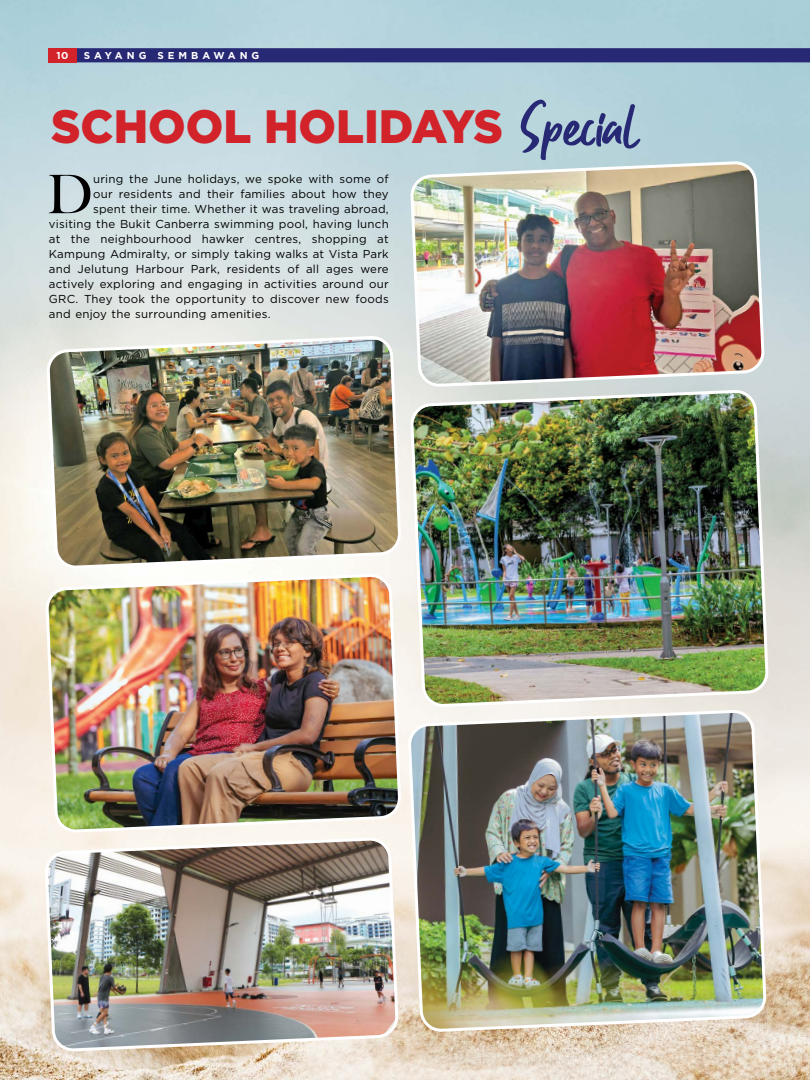
<style>
.page{position:relative;width:810px;height:1080px;background:#fff}
.page>*{position:absolute;margin:0;border:0;box-sizing:border-box;transform-origin:0 0}
.t1{font:500 53.2px "Big Caslon";color:#000}
.t2{font:900 46.7px "Gotham";color:#d2232a}
.t3{font:11.5px "Gotham";letter-spacing:.02em;color:#000}
.t4{font:700 10px "Gotham";letter-spacing:.4em;color:#fff}
.s1{font-family:"Guthen Bloots Personal Use";font-weight:400;font-size:55px;color:#282974}
</style>
<div class="page">
<img style="left:0;top:0;width:810px;height:1080px">
<img style="left:48px;top:337px;width:352px;height:231px">
<img style="left:412px;top:391px;width:355px;height:315px">
<img style="left:47px;top:575px;width:353px;height:256px">
<img style="left:412px;top:162px;width:351px;height:224px">
<img style="left:409px;top:711px;width:356px;height:320px">
<img style="left:46px;top:839px;width:351px;height:211px">
<svg style="left:48px;top:48px;width:762px;height:24px;background:#626f9f"></svg>
<div style="left:48px;top:48px;width:29px;height:14px;background:#d2232a"></div>
<p class="t4" style="left:56px;top:49px;width:13px">10</p>
<p class="t4" style="left:84px;top:49px;width:177px">SAYANG SEMBAWANG</p>
<h2 class="t2" style="left:51px;top:95px;width:589px">SCHOOL HOLIDAYS <span class="s1">Special</span></h2>
<h1 class="t1" style="left:47px;top:151px;width:47px">D</h1>
<p class="t3" style="left:93px;top:172px;width:297px">uring the June holidays, we spoke with some of</p>
<p class="t3" style="left:93px;top:187px;width:297px">our residents and their families about how they</p>
<p class="t3" style="left:93px;top:202px;width:297px">spent their time. Whether it was traveling abroad,</p>
<p class="t3" style="left:49px;top:217px;width:341px">visiting the Bukit Canberra swimming pool, having lunch</p>
<p class="t3" style="left:49px;top:232px;width:341px">at the neighbourhood hawker centres, shopping at</p>
<p class="t3" style="left:49px;top:247px;width:341px">Kampung Admiralty, or simply taking walks at Vista Park</p>
<p class="t3" style="left:49px;top:262px;width:341px">and Jelutung Harbour Park, residents of all ages were</p>
<p class="t3" style="left:49px;top:277px;width:341px">actively exploring and engaging in activities around our</p>
<p class="t3" style="left:49px;top:292px;width:341px">GRC. They took the opportunity to discover new foods</p>
<p class="t3" style="left:49px;top:307px;width:223px">and enjoy the surrounding amenities.</p>
</div>
